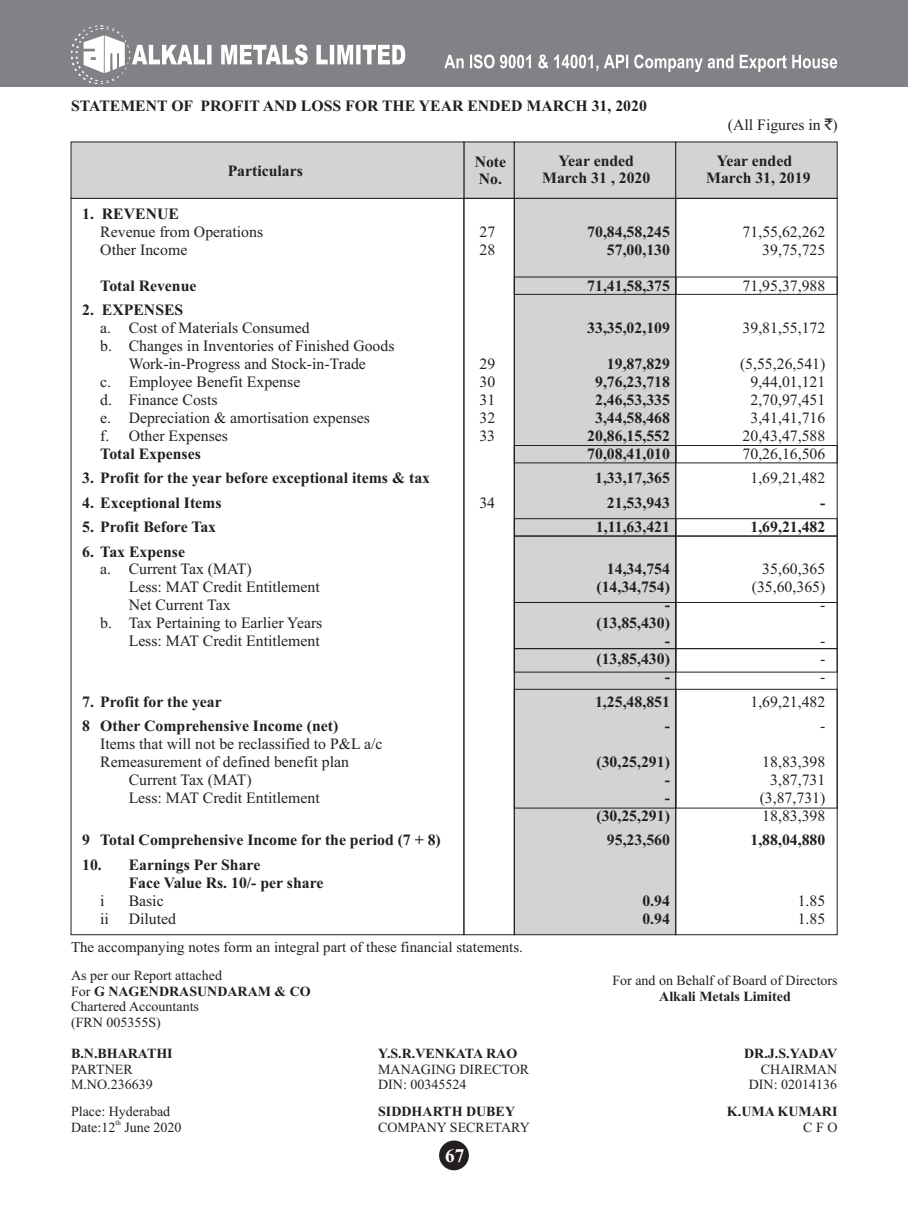
<style>
.page{position:relative;width:908px;height:1210px;background:#fff}
.page>*{position:absolute;margin:0;border:0;box-sizing:border-box;transform-origin:0 0}
.t1{font:700 19.25px "Times New Roman";color:#fff}
.t2{font:15.75px/18px "Times New Roman";color:#231f20;text-align:center}
.t3{font:700 15.75px/17.5px "Times New Roman";color:#231f20}
.t4{font:14.88px "Times New Roman";color:#231f20}
.t5{font:14px/15.6px "Times New Roman";color:#231f20}
.t6{font:700 14px "Times New Roman";color:#231f20}
.t7{font:7px "Times New Roman";color:#231f20}
.s1{font-family:"Rupee Foradian"}
.s2{font-weight:700}
</style>
<div class="page">
<div style="left:463px;top:141px;width:51px;height:58px;background:#d1d3d4"></div>
<div style="left:513px;top:141px;width:163px;height:58px;background:#d1d3d4"></div>
<div style="left:675px;top:141px;width:162px;height:58px;background:#d1d3d4"></div>
<div style="left:513px;top:198px;width:163px;height:737px;background:#d1d3d4;border:1px solid #231f20"></div>
<div style="left:463px;top:198px;width:51px;height:737px;border:1px solid #231f20"></div>
<div style="left:71px;top:141px;width:393px;height:58px;background:#d1d3d4;border:1px solid #231f20"></div>
<div style="left:513px;top:276px;width:163px;height:19px;border:1px solid #231f20"></div>
<div style="left:513px;top:445px;width:163px;height:18px;border:1px solid #231f20"></div>
<div style="left:675px;top:276px;width:162px;height:19px;border:1px solid #231f20"></div>
<div style="left:675px;top:445px;width:162px;height:18px;border:1px solid #231f20"></div>
<div style="left:513px;top:518px;width:163px;height:18px;border:1px solid #231f20"></div>
<div style="left:675px;top:518px;width:162px;height:18px;border:1px solid #231f20"></div>
<div style="left:513px;top:535px;width:163px;height:68px;border:1px solid #231f20"></div>
<div style="left:675px;top:535px;width:162px;height:68px;border:1px solid #231f20"></div>
<div style="left:513px;top:689px;width:163px;height:119px;border:1px solid #231f20"></div>
<div style="left:675px;top:689px;width:162px;height:119px;border:1px solid #231f20"></div>
<div style="left:513px;top:602px;width:163px;height:47px;border:1px solid #231f20"></div>
<div style="left:675px;top:602px;width:162px;height:47px;border:1px solid #231f20"></div>
<div style="left:0;top:0;width:907px;height:86px;background:#808285"></div>
<svg style="left:444px;top:54px;width:392px;height:18px"></svg>
<svg style="left:71px;top:25px;width:334px;height:59px"></svg>
<div style="left:439px;top:1140px;width:29px;height:30px;background:#231f20;border-radius:50%"></div>
<p class="t3" style="left:71px;top:98px;width:577px">STATEMENT OF PROFIT AND LOSS FOR THE YEAR ENDED MARCH 31, 2020</p>
<p class="t2" style="left:727px;top:117px;width:111px">(All Figures in <span class="s1">`</span>)</p>
<p class="t3" style="left:227px;top:163px;width:77px">Particulars</p>
<p class="t3" style="left:474px;top:154px;width:33px">Note<br>No.</p>
<p class="t3" style="left:542px;top:153px;width:110px;text-align:center">Year ended<br>March 31 , 2020</p>
<p class="t3" style="left:706px;top:153px;width:106px;text-align:center">Year ended<br>March 31, 2019</p>
<p class="t3" style="left:82px;top:206px;width:98px">1. REVENUE</p>
<p class="t2" style="left:100px;top:224px;width:164px">Revenue from Operations</p>
<p class="t2" style="left:479px;top:224px;width:17px">27</p>
<p class="t3" style="left:587px;top:224px;width:84px">70,84,58,245</p>
<p class="t2" style="left:742px;top:224px;width:84px">71,55,62,262</p>
<p class="t2" style="left:100px;top:242px;width:89px">Other Income</p>
<p class="t2" style="left:479px;top:242px;width:17px">28</p>
<p class="t3" style="left:606px;top:242px;width:64px">57,00,130</p>
<p class="t2" style="left:762px;top:242px;width:64px">39,75,725</p>
<p class="t3" style="left:100px;top:278px;width:98px">Total Revenue</p>
<p class="t3" style="left:587px;top:278px;width:84px">71,41,58,375</p>
<p class="t2" style="left:742px;top:278px;width:84px">71,95,37,988</p>
<p class="t3" style="left:82px;top:303px;width:103px">2. EXPENSES</p>
<p class="t2" style="left:100px;top:320px;width:211px">a. Cost of Materials Consumed</p>
<p class="t3" style="left:587px;top:320px;width:84px">33,35,02,109</p>
<p class="t2" style="left:742px;top:320px;width:84px">39,81,55,172</p>
<p class="t2" style="left:100px;top:338px;width:295px">b. Changes in Inventories of Finished Goods<br>Work-in-Progress and Stock-in-Trade</p>
<p class="t2" style="left:479px;top:356px;width:17px">29</p>
<p class="t3" style="left:606px;top:356px;width:64px">19,87,829</p>
<p class="t2" style="left:739px;top:356px;width:87px">(5,55,26,541)</p>
<p class="t2" style="left:100px;top:374px;width:201px">c. Employee Benefit Expense</p>
<p class="t2" style="left:479px;top:374px;width:17px">30</p>
<p class="t3" style="left:595px;top:374px;width:76px">9,76,23,718</p>
<p class="t2" style="left:750px;top:374px;width:76px">9,44,01,121</p>
<p class="t2" style="left:100px;top:392px;width:119px">d. Finance Costs</p>
<p class="t2" style="left:479px;top:392px;width:17px">31</p>
<p class="t3" style="left:595px;top:392px;width:76px">2,46,53,335</p>
<p class="t2" style="left:750px;top:392px;width:76px">2,70,97,451</p>
<p class="t2" style="left:100px;top:410px;width:271px">e. Depreciation &amp; amortisation expenses</p>
<p class="t2" style="left:479px;top:410px;width:17px">32</p>
<p class="t3" style="left:595px;top:410px;width:76px">3,44,58,468</p>
<p class="t2" style="left:750px;top:410px;width:76px">3,41,41,716</p>
<p class="t2" style="left:100px;top:428px;width:129px">f. Other Expenses</p>
<p class="t2" style="left:479px;top:428px;width:17px">33</p>
<p class="t3" style="left:587px;top:428px;width:84px">20,86,15,552</p>
<p class="t2" style="left:742px;top:428px;width:84px">20,43,47,588</p>
<p class="t3" style="left:100px;top:446px;width:102px">Total Expenses</p>
<p class="t3" style="left:587px;top:446px;width:84px">70,08,41,010</p>
<p class="t2" style="left:742px;top:446px;width:84px">70,26,16,506</p>
<p class="t3" style="left:82px;top:471px;width:349px">3. Profit for the year before exceptional items &amp; tax</p>
<p class="t3" style="left:595px;top:471px;width:76px">1,33,17,365</p>
<p class="t2" style="left:750px;top:470px;width:76px">1,69,21,482</p>
<p class="t3" style="left:82px;top:495px;width:141px">4. Exceptional Items</p>
<p class="t2" style="left:479px;top:495px;width:17px">34</p>
<p class="t3" style="left:606px;top:495px;width:64px">21,53,943</p>
<p class="t3" style="left:819px;top:495px;width:7px">-</p>
<p class="t3" style="left:82px;top:520px;width:135px">5. Profit Before Tax</p>
<p class="t3" style="left:595px;top:520px;width:75px">1,11,63,421</p>
<p class="t3" style="left:750px;top:520px;width:76px">1,69,21,482</p>
<p class="t3" style="left:82px;top:544px;width:104px">6. Tax Expense</p>
<p class="t2" style="left:100px;top:562px;width:153px">a. Current Tax (MAT)</p>
<p class="t3" style="left:606px;top:562px;width:64px">14,34,754</p>
<p class="t2" style="left:762px;top:562px;width:64px">35,60,365</p>
<p class="t2" style="left:129px;top:579px;width:192px">Less: MAT Credit Entitlement</p>
<p class="t3" style="left:596px;top:580px;width:75px">(14,34,754)</p>
<p class="t2" style="left:751px;top:579px;width:75px">(35,60,365)</p>
<p class="t2" style="left:129px;top:597px;width:103px">Net Current Tax</p>
<p class="t3" style="left:664px;top:598px;width:7px">-</p>
<p class="t2" style="left:819px;top:597px;width:7px">-</p>
<p class="t2" style="left:100px;top:615px;width:223px">b. Tax Pertaining to Earlier Years</p>
<p class="t3" style="left:596px;top:616px;width:75px">(13,85,430)</p>
<p class="t2" style="left:129px;top:633px;width:192px">Less: MAT Credit Entitlement</p>
<p class="t3" style="left:664px;top:634px;width:7px">-</p>
<p class="t2" style="left:819px;top:633px;width:7px">-</p>
<p class="t3" style="left:596px;top:652px;width:75px">(13,85,430)</p>
<p class="t2" style="left:819px;top:651px;width:7px">-</p>
<p class="t3" style="left:664px;top:670px;width:7px">-</p>
<p class="t2" style="left:819px;top:669px;width:7px">-</p>
<p class="t3" style="left:82px;top:694px;width:141px">7. Profit for the year</p>
<p class="t3" style="left:595px;top:694px;width:76px">1,25,48,851</p>
<p class="t2" style="left:750px;top:694px;width:76px">1,69,21,482</p>
<p class="t3" style="left:82px;top:719px;width:257px">8 Other Comprehensive Income (net)</p>
<p class="t3" style="left:664px;top:719px;width:7px">-</p>
<p class="t2" style="left:819px;top:718px;width:7px">-</p>
<p class="t2" style="left:100px;top:736px;width:283px;text-align:left">Items that will not be reclassified to P&amp;L a/c<br>Remeasurement of defined benefit plan</p>
<p class="t3" style="left:596px;top:754px;width:75px">(30,25,291)</p>
<p class="t2" style="left:762px;top:754px;width:64px">18,83,398</p>
<p class="t2" style="left:129px;top:772px;width:124px">Current Tax (MAT)</p>
<p class="t3" style="left:664px;top:772px;width:7px">-</p>
<p class="t2" style="left:770px;top:772px;width:57px">3,87,731</p>
<p class="t2" style="left:129px;top:790px;width:192px">Less: MAT Credit Entitlement</p>
<p class="t3" style="left:664px;top:790px;width:7px">-</p>
<p class="t2" style="left:759px;top:790px;width:67px">(3,87,731)</p>
<p class="t3" style="left:596px;top:808px;width:75px">(30,25,291)</p>
<p class="t2" style="left:762px;top:808px;width:64px">18,83,398</p>
<p class="t3" style="left:82px;top:833px;width:360px">9 Total Comprehensive Income for the period (7 + 8)</p>
<p class="t3" style="left:606px;top:833px;width:64px">95,23,560</p>
<p class="t3" style="left:750px;top:833px;width:76px">1,88,04,880</p>
<p class="t3" style="left:129px;top:857px;width:196px;line-height:18px;text-indent:-46px">10. Earnings Per Share<br>Face Value Rs. 10/- per share</p>
<p class="t2" style="left:100px;top:893px;width:6px">i</p>
<p class="t2" style="left:129px;top:893px;width:36px">Basic</p>
<p class="t3" style="left:642px;top:893px;width:29px">0.94</p>
<p class="t2" style="left:797px;top:893px;width:29px">1.85</p>
<p class="t2" style="left:100px;top:911px;width:77px">ii Diluted</p>
<p class="t3" style="left:642px;top:911px;width:29px">0.94</p>
<p class="t2" style="left:797px;top:911px;width:29px">1.85</p>
<p class="t4" style="left:71px;top:941px;width:453px">The accompanying notes form an integral part of these financial statements.</p>
<p class="t5" style="left:71px;top:969px;width:241px">As per our Report attached<br>For <span class="s2">G NAGENDRASUNDARAM &amp; CO<br></span>Chartered Accountants<br>(FRN 005355S)</p>
<p class="t6" style="left:71px;top:1048px;width:103px">B.N.BHARATHI</p>
<p class="t5" style="left:71px;top:1062px;width:83px">PARTNER<br>M.NO.236639</p>
<p class="t5" style="left:71px;top:1105px;width:101px">Place: Hyderabad</p>
<p class="t7" style="left:115px;top:1120px;width:7px">th</p>
<p class="t5" style="left:71px;top:1121px;width:112px">Date:12 June 2020</p>
<p class="t6" style="left:378px;top:1048px;width:140px">Y.S.R.VENKATA RAO</p>
<p class="t5" style="left:378px;top:1062px;width:153px">MANAGING DIRECTOR<br>DIN: 00345524</p>
<p class="t6" style="left:378px;top:1106px;width:138px">SIDDHARTH DUBEY</p>
<p class="t5" style="left:378px;top:1120px;width:153px">COMPANY SECRETARY</p>
<p class="t1" style="left:445px;top:1149px;width:21px">67</p>
<p class="t5" style="left:612px;top:974px;width:227px">For and on Behalf of Board of Directors</p>
<p class="t6" style="left:659px;top:991px;width:133px">Alkali Metals Limited</p>
<p class="t6" style="left:743px;top:1048px;width:94px">DR.J.S.YADAV</p>
<p class="t5" style="left:748px;top:1062px;width:90px;text-align:right">CHAIRMAN<br>DIN: 02014136</p>
<p class="t6" style="left:726px;top:1106px;width:112px">K.UMA KUMARI</p>
<p class="t5" style="left:803px;top:1120px;width:36px">C F O</p>
</div>
